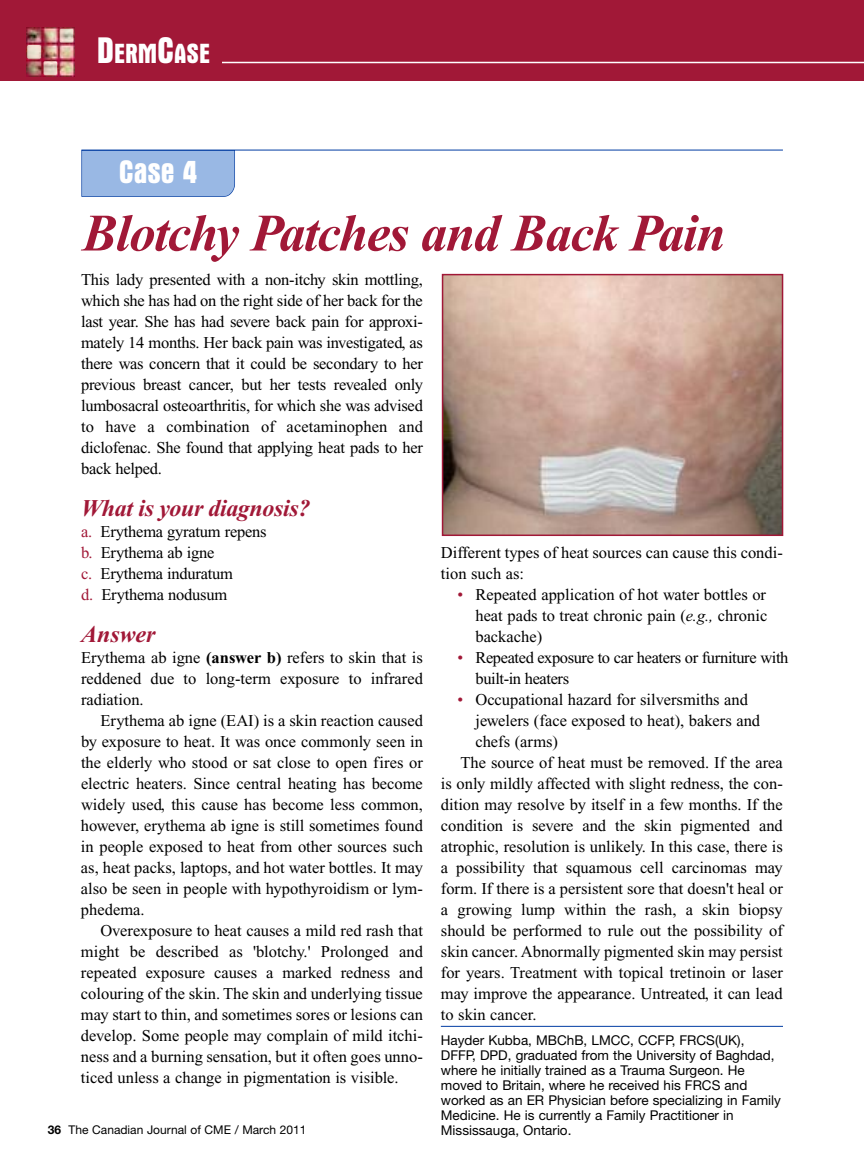
<style>
.page{position:relative;width:864px;height:1175px;background:#fff}
.page>*{position:absolute;margin:0;border:0;box-sizing:border-box;transform-origin:0 0}
.t1{font:italic 700 52.5px "Times New Roman";letter-spacing:-.025em;color:#a11837}
.t2{font:700 condensed 33px "Aurora BT";color:#fff}
.t3{font:700 condensed 28.2px "Aurora BT";color:#fff}
.t4{font:italic 700 24px "Times New Roman";letter-spacing:-.015em;color:#a11837}
.t5{font:16.5px/21px "Times New Roman";color:#000;text-align:justify}
.t6{font:16.5px/21px "Times New Roman";letter-spacing:-.025em;color:#000}
.t7{font:13.5px/15px "Helvetica Neue";color:#000}
.t8{font:12px "Helvetica Neue";color:#000}
.s1{font-size:37.5px}
.s2{color:#a11837}
.s3{font-weight:700}
.s4{font-style:italic}
</style>
<div class="page">
<div style="left:0;top:0;width:864px;height:81px;background:#a11837"></div>
<hr style="left:218px;top:62px;width:646px;height:1px;background:#fff">
<img style="left:26px;top:28px;width:48px;height:48px">
<img style="left:27px;top:29px;width:46px;height:46px">
<div style="left:85px;top:36px;width:137px;height:31px;background:#a11837"></div>
<div style="left:81px;top:151px;width:154px;height:46px;background:#99b8e4"></div>
<hr style="left:81px;top:150px;width:702px;height:1px;background:#003ca2">
<img style="left:445px;top:277px;width:335px;height:256px">
<div style="left:442px;top:274px;width:341px;height:262px;border:2px solid #a11837"></div>
<hr style="left:441px;top:1026px;width:342px;height:1px;background:#003ca2">
<h3 class="t3" style="left:97px;top:37px;width:115px"><span class="s1">D</span>ERM<span class="s1">C</span>ASE</h3>
<h2 class="t2" style="left:119px;top:152px;width:80px">Case 4</h2>
<h1 class="t1" style="left:82px;top:216px;width:645px">Blotchy Patches and Back Pain</h1>
<p class="t5" style="left:81px;top:271px;width:343px">This lady presented with a non-itchy skin mottling, which she has had on the right side of her back for the last year. She has had severe back pain for approxi&shy;mately 14 months. Her back pain was investigated, as there was concern that it could be secondary to her previous breast cancer, but her tests revealed only lumbosacral osteoarthritis, for which she was advised to have a combination of acetaminophen and diclofenac. She found that applying heat pads to her back helped.</p>
<h3 class="t4" style="left:81px;top:500px;width:231px">What is your diagnosis?</h3>
<p class="t5" style="left:81px;top:523px;width:187px;text-align:left"><span class="s2">a.</span> Erythema gyratum repens <span class="s2">b.</span> Erythema ab igne<br><span class="s2">c.</span> Erythema induratum<br><span class="s2">d.</span> Erythema nodusum</p>
<h3 class="t4" style="left:81px;top:626px;width:76px">Answer</h3>
<p class="t5" style="left:81px;top:649px;width:343px">Erythema ab igne <span class="s3">(answer b)</span> refers to skin that is reddened due to long-term exposure to infrared radiation.</p>
<p class="t5" style="left:81px;top:712px;width:344px;text-indent:19px">Erythema ab igne (EAI) is a skin reaction caused by exposure to heat. It was once commonly seen in the elderly who stood or sat close to open fires or electric heaters. Since central heating has become widely used, this cause has become less common, however, erythema ab igne is still sometimes found in people exposed to heat from other sources such as, heat packs, laptops, and hot water bottles. It may also be seen in people with hypothyroidism or lym&shy;phedema.</p>
<p class="t5" style="left:81px;top:922px;width:344px;text-indent:19px">Overexposure to heat causes a mild red rash that might be described as 'blotchy.' Prolonged and repeated exposure causes a marked redness and colouring of the skin. The skin and underlying tissue may start to thin, and sometimes sores or lesions can develop. Some people may complain of mild itchi&shy;ness and a burning sensation, but it often goes unno&shy;ticed unless a change in pigmentation is visible.</p>
<p class="t8" style="left:48px;top:1125px;width:260px"><span class="s3">36</span> The Canadian Journal of CME / March 2011</p>
<p class="t5" style="left:441px;top:544px;width:343px">Different types of heat sources can cause this condi&shy;tion such as:</p>
<p class="t5" style="left:475px;top:586px;width:293px;text-indent:-18px"><span class="s2">•</span> Repeated application of hot water bottles or heat pads to treat chronic pain (<span class="s4">e.g.,</span> chronic backache)</p>
<p class="t6" style="left:475px;top:649px;width:315px;text-indent:-18px"><span class="s2">•</span> Repeated exposure to car heaters or furniture with built-in heaters</p>
<p class="t5" style="left:457px;top:691px;width:292px"><span class="s2">•</span> Occupational hazard for silversmiths and</p>
<p class="t5" style="left:475px;top:712px;width:286px">jewelers (face exposed to heat), bakers and</p>
<p class="t5" style="left:475px;top:733px;width:84px">chefs (arms)</p>
<p class="t5" style="left:460px;top:754px;width:324px">The source of heat must be removed. If the area</p>
<p class="t5" style="left:441px;top:775px;width:343px">is only mildly affected with slight redness, the con-</p>
<p class="t5" style="left:441px;top:796px;width:343px">dition may resolve by itself in a few months. If the</p>
<p class="t5" style="left:441px;top:817px;width:343px">condition is severe and the skin pigmented and</p>
<p class="t5" style="left:441px;top:838px;width:343px">atrophic, resolution is unlikely. In this case, there is</p>
<p class="t5" style="left:441px;top:859px;width:343px">a possibility that squamous cell carcinomas may</p>
<p class="t5" style="left:441px;top:880px;width:343px">form. If there is a persistent sore that doesn't heal or</p>
<p class="t5" style="left:441px;top:901px;width:343px">a growing lump within the rash, a skin biopsy</p>
<p class="t5" style="left:441px;top:922px;width:343px">should be performed to rule out the possibility of</p>
<p class="t5" style="left:441px;top:943px;width:343px">skin cancer. Abnormally pigmented skin may persist</p>
<p class="t5" style="left:441px;top:964px;width:343px">for years. Treatment with topical tretinoin or laser</p>
<p class="t5" style="left:441px;top:985px;width:343px">may improve the appearance. Untreated, it can lead</p>
<p class="t5" style="left:441px;top:1006px;width:97px">to skin cancer.</p>
<p class="t7" style="left:441px;top:1033px;width:342px">Hayder Kubba, MBChB, LMCC, CCFP, FRCS(UK), DFFP, DPD, graduated from the University of Baghdad, where he initially trained as a Trauma Surgeon. He moved to Britain, where he received his FRCS and worked as an ER Physician before specializing in Family Medicine. He is currently a Family Practitioner in Mississauga, Ontario.</p>
</div>
